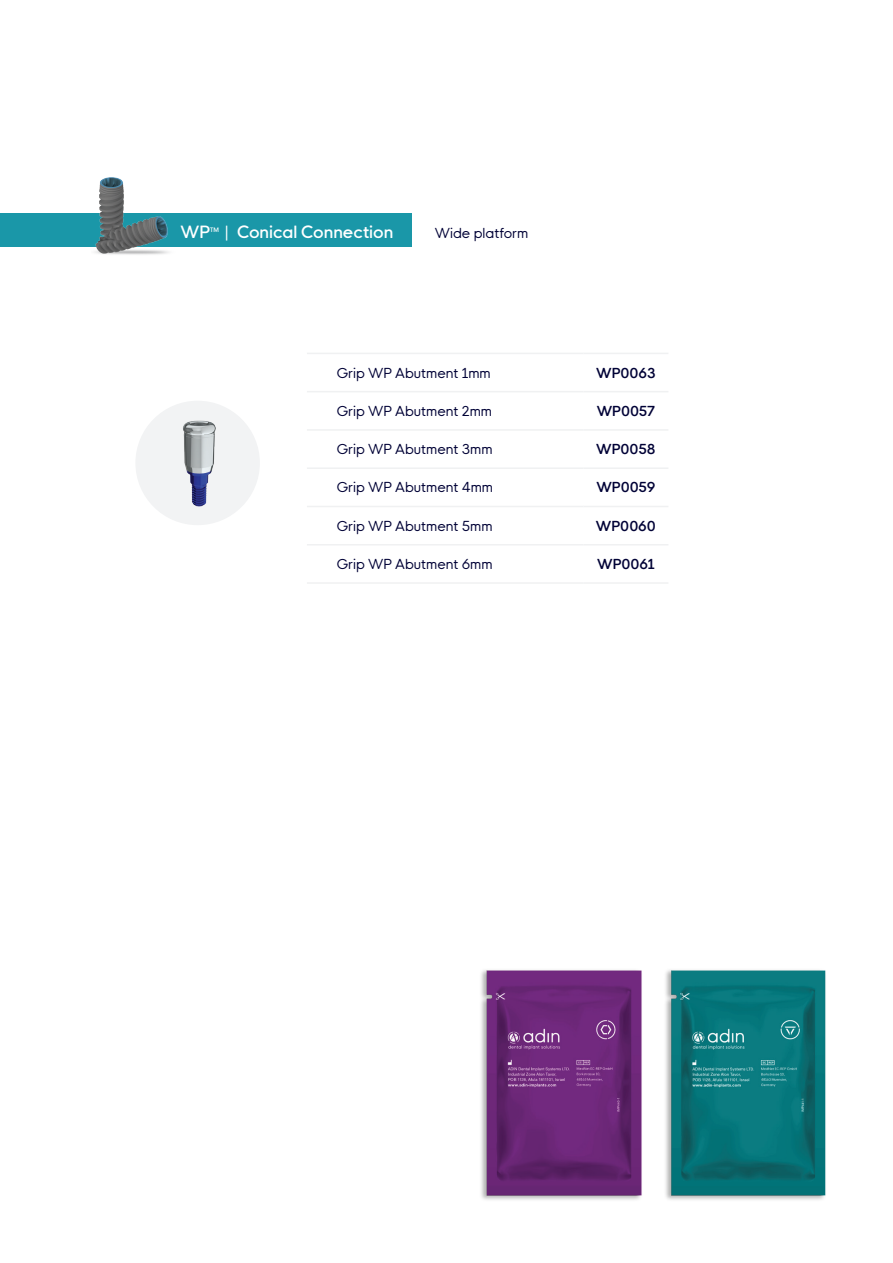
<style>
.page{position:relative;width:893px;height:1263px;background:#fff}
.page>*{position:absolute;margin:0;border:0;box-sizing:border-box;transform-origin:0 0}
.t1{font:16.5px "HK Nova Medium R";color:#fff}
.t2{font:13.5px "HK Nova Regular R";color:#000236}
.t3{font:13.5px "HK Nova Semi Bold R";color:#000236}
.t4{font:6px "HK Nova Medium R";color:#fff}
</style>
<div class="page">
<div style="left:135px;top:401px;width:125px;height:124px;background:#f2f3f4;border-radius:50%"></div>
<div style="left:0;top:213px;width:412px;height:34px;background:#1a97a8"></div>
<img style="left:481px;top:970px;width:345px;height:230px">
<hr style="left:583px;top:353px;width:85px;height:1px;background:#f0f1f2">
<hr style="left:583px;top:391px;width:85px;height:1px;background:#f0f1f2">
<hr style="left:583px;top:506px;width:85px;height:1px;background:#f0f1f2">
<hr style="left:583px;top:429px;width:85px;height:2px;background:#f0f1f2">
<hr style="left:583px;top:544px;width:85px;height:1px;background:#f0f1f2">
<hr style="left:307px;top:353px;width:276px;height:1px;background:#f0f1f2">
<hr style="left:307px;top:391px;width:276px;height:1px;background:#f0f1f2">
<hr style="left:307px;top:506px;width:276px;height:1px;background:#f0f1f2">
<hr style="left:307px;top:429px;width:276px;height:2px;background:#f0f1f2">
<hr style="left:307px;top:544px;width:276px;height:1px;background:#f0f1f2">
<hr style="left:583px;top:467px;width:85px;height:2px;background:#f0f1f2">
<hr style="left:583px;top:582px;width:85px;height:2px;background:#f0f1f2">
<hr style="left:307px;top:467px;width:276px;height:2px;background:#f0f1f2">
<hr style="left:307px;top:582px;width:276px;height:2px;background:#f0f1f2">
<img style="left:95px;top:177px;width:74px;height:78px">
<img style="left:183px;top:420px;width:33px;height:87px">
<p class="t4" style="left:210px;top:225px;width:10px">TM</p>
<p class="t1" style="left:224px;top:218px;width:171px">| Conical Connection</p>
<p class="t1" style="left:181px;top:218px;width:31px">WP</p>
<p class="t2" style="left:435px;top:221px;width:95px">Wide platform</p>
<p class="t2" style="left:337px;top:361px;width:156px">Grip WP Abutment 1mm</p>
<p class="t3" style="left:596px;top:361px;width:61px">WP0063</p>
<p class="t2" style="left:337px;top:399px;width:157px">Grip WP Abutment 2mm</p>
<p class="t3" style="left:597px;top:399px;width:60px">WP0057</p>
<p class="t2" style="left:337px;top:438px;width:157px">Grip WP Abutment 3mm</p>
<p class="t3" style="left:596px;top:438px;width:61px">WP0058</p>
<p class="t2" style="left:337px;top:476px;width:158px">Grip WP Abutment 4mm</p>
<p class="t3" style="left:596px;top:476px;width:60px">WP0059</p>
<p class="t2" style="left:337px;top:514px;width:157px">Grip WP Abutment 5mm</p>
<p class="t3" style="left:596px;top:514px;width:61px">WP0060</p>
<p class="t2" style="left:337px;top:552px;width:157px">Grip WP Abutment 6mm</p>
<p class="t3" style="left:597px;top:552px;width:59px">WP0061</p>
</div>
